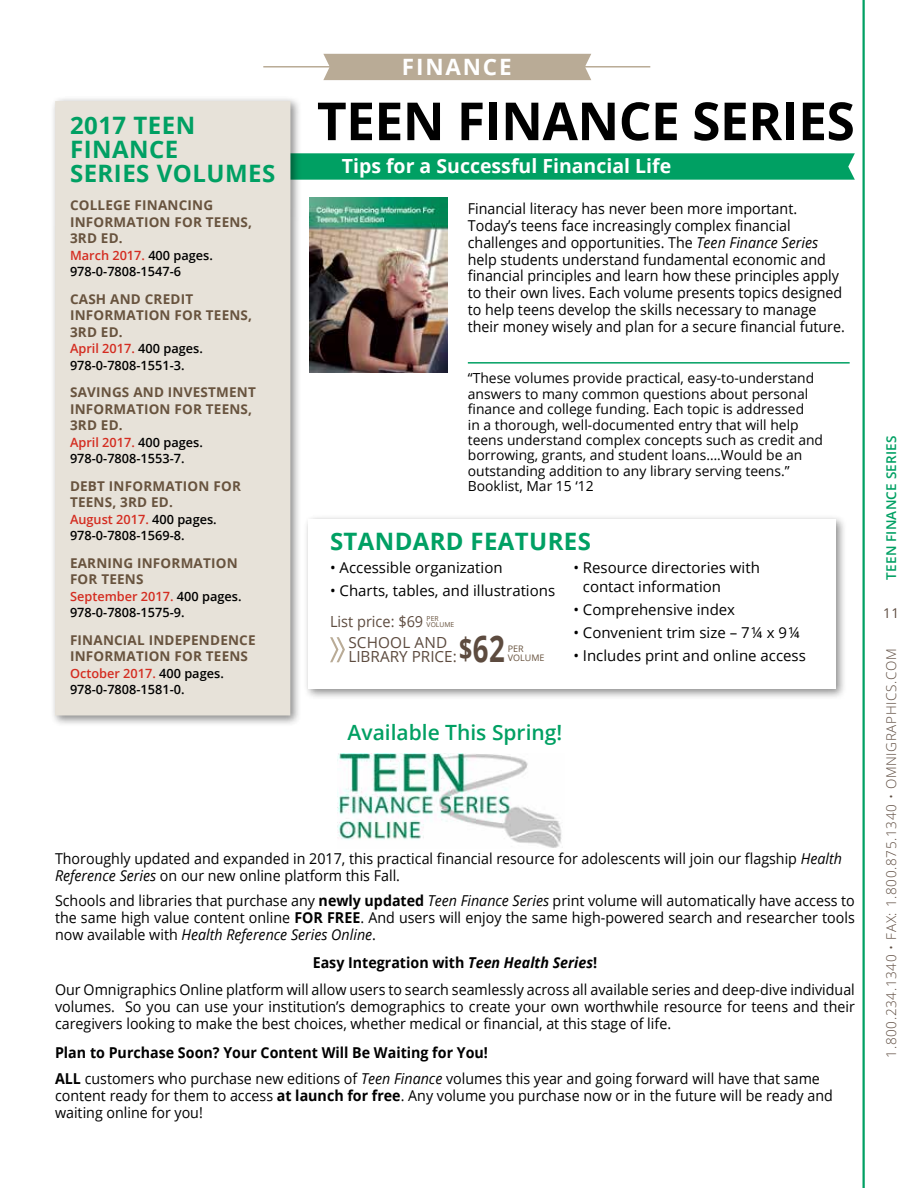
<style>
.page{position:relative;width:918px;height:1188px;background:#fff}
.page>*{position:absolute;margin:0;border:0;box-sizing:border-box;transform-origin:0 0}
.t1{font:700 52.5px "Open Sans";letter-spacing:-.01em;color:#000}
.t2{font:700 24px/24px "Open Sans";letter-spacing:.02em;color:#00a063}
.t3{font:700 22.5px "Open Sans";letter-spacing:.08em;color:#fff}
.t4{font:600 21px "Open Sans";color:#00a063}
.t5{font:700 19.5px "Open Sans";color:#fff}
.t6{font:15.3px/14px "Open Sans";color:#5d4b3f}
.t7{font:15.3px "Open Sans";color:#5d4b3f;scale:.95 1}
.t8{font:15px/16.8px "Open Sans";color:#000;scale:.95 1}
.t9{font:15px/19.5px "Open Sans";color:#000}
.t10{font:13.8px/15.3px "Open Sans";color:#000}
.t11{font:700 13.5px/16.5px "Open Sans";letter-spacing:.015em;color:#68533e}
.t12{font:300 13.5px "Open Sans";letter-spacing:.05em;color:#5d4b3f}
.t13{font:600 13.5px "Open Sans";letter-spacing:.015em;color:#00a063}
.t14{font:13.5px "Open Sans";color:#5d4b3f}
.t15{font:600 12.75px/16.5px "Open Sans";color:#000}
.t16{font:9px/9px "Open Sans";color:#68533e}
.t17{font:6.75px "Open Sans";color:#68533e}
.s1{color:#d42c20}
.s2{font-style:italic}
.s3{font-weight:700;font-size:30.75px}
.s4{font-weight:700;font-size:36.75px}
.s5{font-weight:700}
.s6{font-weight:700;font-style:italic}
</style>
<div class="page">
<hr style="left:862px;top:0;width:3px;height:1188px;background:#00a063">
<div style="left:323px;top:54px;width:268px;height:26px;background:#b9ab96"></div>
<hr style="left:576px;top:66px;width:74px;height:2px;background:#b9ab96">
<hr style="left:263px;top:66px;width:75px;height:2px;background:#b9ab96">
<hr style="left:468px;top:362px;width:382px;height:2px;background:#00a063">
<svg style="left:302px;top:153px;width:553px;height:27px;background:#07a267"></svg>
<div style="left:50px;top:96px;width:252px;height:631px;background:#000;opacity:.45"></div>
<div style="left:55px;top:101px;width:235px;height:614px;background:#e7e2d9"></div>
<div style="left:303px;top:514px;width:544px;height:186px;background:#000;opacity:.45"></div>
<div style="left:308px;top:519px;width:528px;height:169px;background:#fff"></div>
<svg style="left:330px;top:637px;width:15px;height:25px"></svg>
<img style="left:338px;top:753px;width:224px;height:95px">
<img style="left:310px;top:197px;width:137px;height:176px">
<h2 class="t2" style="left:70px;top:113px;width:127px">2017 TEEN</h2>
<h2 class="t2" style="left:70px;top:137px;width:207px">FINANCE<br>SERIES VOLUMES</h2>
<p class="t11" style="left:70px;top:197px;width:184px">COLLEGE FINANCING<br>INFORMATION FOR TEENS,<br>3RD ED.</p>
<p class="t15" style="left:70px;top:246px;width:144px"><span class="s1">March 2017.</span> 400 pages.<br>978-0-7808-1547-6</p>
<p class="t11" style="left:70px;top:290px;width:184px">CASH AND CREDIT<br>INFORMATION FOR TEENS,<br>3RD ED.</p>
<p class="t15" style="left:70px;top:340px;width:134px"><span class="s1">April 2017.</span> 400 pages.<br>978-0-7808-1551-3.</p>
<p class="t11" style="left:70px;top:384px;width:187px">SAVINGS AND INVESTMENT<br>INFORMATION FOR TEENS,<br>3RD ED.</p>
<p class="t15" style="left:70px;top:434px;width:134px"><span class="s1">April 2017.</span> 400 pages.<br>978-0-7808-1553-7.</p>
<p class="t11" style="left:70px;top:477px;width:172px">DEBT INFORMATION FOR<br>TEENS, 3RD ED.</p>
<p class="t15" style="left:70px;top:511px;width:148px"><span class="s1">August 2017.</span> 400 pages.<br>978-0-7808-1569-8.</p>
<p class="t11" style="left:70px;top:554px;width:169px">EARNING INFORMATION<br>FOR TEENS</p>
<p class="t15" style="left:70px;top:588px;width:173px"><span class="s1">September 2017.</span> 400 pages.<br>978-0-7808-1575-9.</p>
<p class="t11" style="left:70px;top:631px;width:187px">FINANCIAL INDEPENDENCE<br>INFORMATION FOR TEENS</p>
<p class="t15" style="left:70px;top:665px;width:155px"><span class="s1">October 2017.</span> 400 pages.<br>978-0-7808-1581-0.</p>
<h3 class="t3" style="left:402px;top:51px;width:111px">FINANCE</h3>
<h1 class="t1" style="left:317px;top:84px;width:539px">TEEN FINANCE SERIES</h1>
<h3 class="t5" style="left:342px;top:152px;width:331px">Tips for a Successful Financial Life</h3>
<p class="t8" style="left:468px;top:200px;width:398px">Financial literacy has never been more important.<br>Today’s teens face increasingly complex financial challenges and opportunities. The <span class="s2">Teen Finance Series </span>help students understand fundamental economic and financial principles and learn how these principles apply to their own lives. Each volume presents topics designed to help teens develop the skills necessary to manage their money wisely and plan for a secure financial future.</p>
<p class="t10" style="left:468px;top:370px;width:357px">“These volumes provide practical, easy-to-understand answers to many common questions about personal finance and college funding. Each topic is addressed<br>in a thorough, well-documented entry that will help teens understand complex concepts such as credit and borrowing, grants, and student loans….Would be an outstanding addition to any library serving teens.” Booklist, Mar 15 ‘12</p>
<h2 class="t2" style="left:330px;top:529px;width:262px">STANDARD FEATURES</h2>
<p class="t9" style="left:330px;top:557px;width:174px">• Accessible organization</p>
<p class="t9" style="left:330px;top:580px;width:227px">• Charts, tables, and illustrations</p>
<p class="t9" style="left:583px;top:557px;width:179px;text-indent:-10px">• Resource directories with contact information</p>
<p class="t9" style="left:573px;top:599px;width:163px">• Comprehensive index</p>
<p class="t9" style="left:573px;top:622px;width:228px">• Convenient trim size – 7 ¼ x 9 ¼</p>
<p class="t9" style="left:573px;top:645px;width:234px">• Includes print and online access</p>
<p class="t7" style="left:330px;top:611px;width:100px">List price: $69</p>
<p class="t17" style="left:427px;top:620px;width:29px">VOLUME</p>
<p class="t6" style="left:348px;top:635px;width:158px">SCHOOL AND<br>LIBRARY PRICE:<span class="s3">$</span><span class="s4">62</span></p>
<p class="t17" style="left:427px;top:614px;width:13px">PER</p>
<p class="t16" style="left:508px;top:644px;width:38px">PER<br>VOLUME</p>
<h3 class="t4" style="left:348px;top:718px;width:216px">Available This Spring!</h3>
<p class="t8" style="left:55px;top:850px;width:830px">Thoroughly updated and expanded in 2017, this practical financial resource for adolescents will join our flagship <span class="s2">Health<br>Reference Series</span> on our new online platform this Fall.</p>
<p class="t8" style="left:55px;top:892px;width:843px;text-align:justify">Schools and libraries that purchase any <span class="s5">newly updated</span> <span class="s2">Teen Finance Series</span> print volume will automatically have access to the same high value content online <span class="s5">FOR FREE</span>. And users will enjoy the same high-powered search and researcher tools now available with <span class="s2">Health Reference Series Online</span>.</p>
<p class="t8" style="left:55px;top:949px;width:843px;line-height:26.5px;text-align:center"><span class="s5">Easy Integration with</span> <span class="s6">Teen Health Series</span><span class="s5">!<br></span>Our Omnigraphics Online platform will allow users to search seamlessly across all available series and deep-dive individual</p>
<p class="t8" style="left:55px;top:997px;width:843px">volumes. So you can use your institution’s demographics to create your own worthwhile resource for teens and their caregivers looking to make the best choices, whether medical or financial, at this stage of life.</p>
<p class="t8" style="left:55px;top:1038px;width:807px;line-height:26.5px"><span class="s5">Plan to Purchase Soon? Your Content Will Be Waiting for You!<br>ALL</span> customers who purchase new editions of <span class="s2">Teen Finance</span> volumes this year and going forward will have that same</p>
<p class="t8" style="left:55px;top:1087px;width:820px">content ready for them to access <span class="s5">at launch for free</span>. Any volume you purchase now or in the future will be ready and waiting online for you!</p>
<p class="t13" style="left:882px;top:580px;width:146px;rotate:-90deg">TEEN FINANCE SERIES</p>
<p class="t14" style="left:883px;top:604px;width:18px">11</p>
<p class="t12" style="left:882px;top:1058px;width:411px;rotate:-90deg">1.800.234.1340 • FAX: 1.800.875.1340 • OMNIGRAPHICS.COM</p>
</div>
